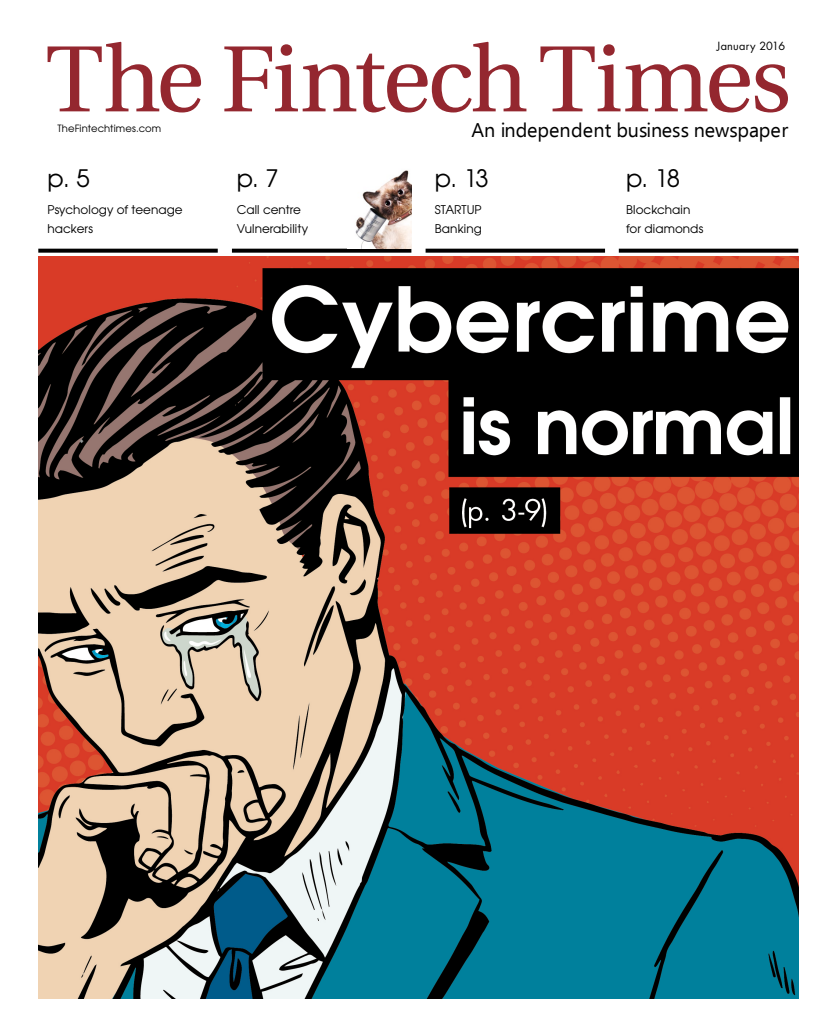
<style>
.page{position:relative;width:837px;height:1018px;background:#fff}
.page>*{position:absolute;margin:0;border:0;box-sizing:border-box;transform-origin:0 0}
.t1{font:34.5px "Kabel Book C";color:#979a9b}
.t2{font:24px "AG Avalanche C";color:#000}
.t3{font:19.8px "Ebrima";color:#000}
.t4{font:12px/19px "AG Avalanche C";letter-spacing:.005em;color:#000}
.t5{font:11px "AG Fatum C";letter-spacing:.02em;color:#000}
.t6{font:10px "AG Avalanche C";letter-spacing:.01em;color:#000}
</style>
<div class="page">
<img style="left:38px;top:257px;width:760px;height:741px">
<svg style="left:38px;top:249px;width:180px;height:4px"></svg>
<svg style="left:232px;top:249px;width:179px;height:4px"></svg>
<svg style="left:425px;top:249px;width:179px;height:4px"></svg>
<svg style="left:618px;top:249px;width:180px;height:4px"></svg>
<img style="left:355px;top:170px;width:57px;height:78px">
<svg style="left:48px;top:42px;width:153px;height:70px"></svg>
<svg style="left:224px;top:42px;width:302px;height:70px"></svg>
<svg style="left:540px;top:44px;width:247px;height:68px"></svg>
<p class="t5" style="left:716px;top:39px;width:70px">January 2016</p>
<p class="t6" style="left:57px;top:122px;width:105px">TheFintechtimes.com</p>
<h3 class="t3" style="left:471px;top:116px;width:318px">An independent business newspaper</h3>
<h2 class="t2" style="left:47px;top:164px;width:44px">p. 5</h2>
<p class="t4" style="left:47px;top:200px;width:137px">Psychology of teenage hackers</p>
<h2 class="t2" style="left:236px;top:164px;width:44px">p. 7</h2>
<p class="t4" style="left:236px;top:200px;width:73px">Call centre<br>Vulnerability</p>
<h1 class="t1" style="left:77px;top:410px;width:10px">.</h1>
<h2 class="t2" style="left:434px;top:164px;width:55px">p. 13</h2>
<p class="t4" style="left:434px;top:200px;width:48px">STARTUP<br>Banking</p>
<h2 class="t2" style="left:626px;top:164px;width:56px">p. 18</h2>
<p class="t4" style="left:626px;top:200px;width:79px">Blockchain for diamonds</p>
</div>
